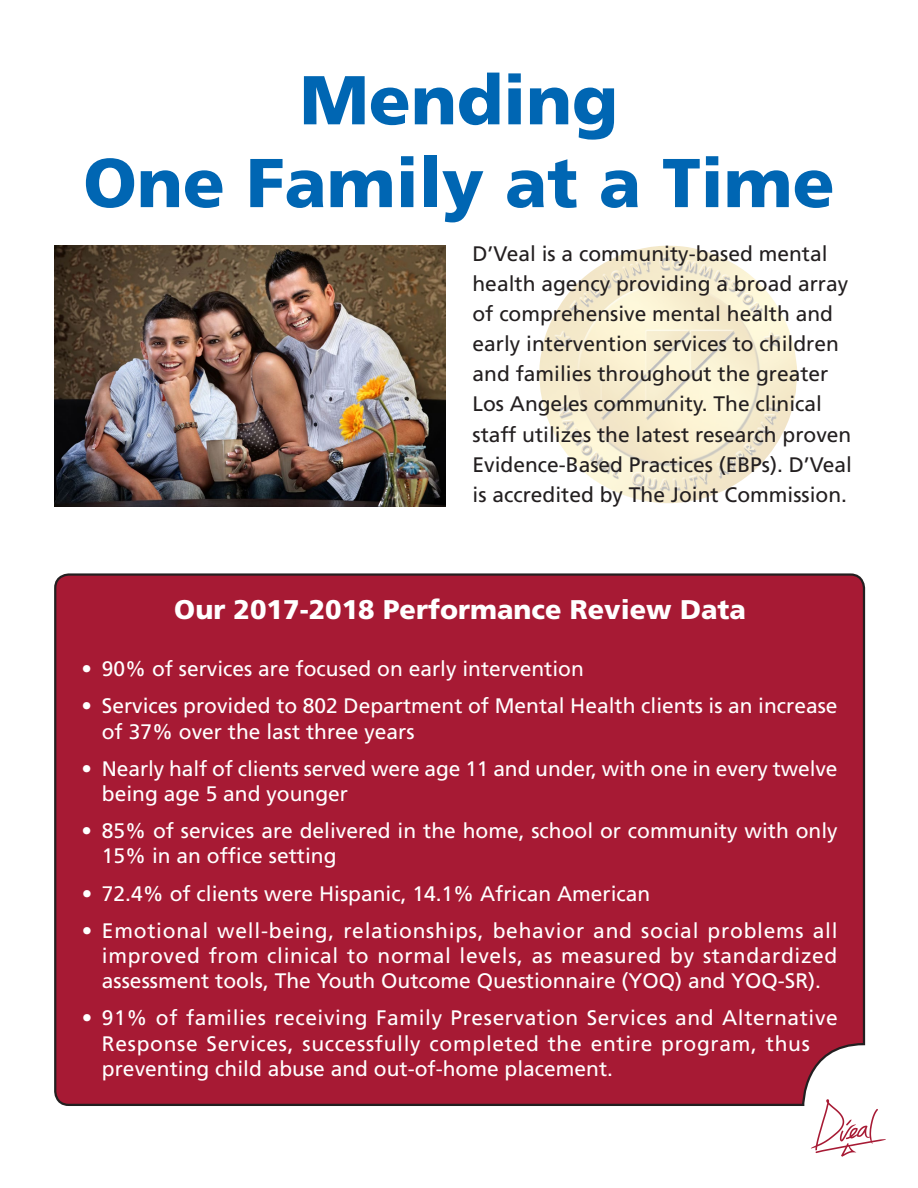
<style>
.page{position:relative;width:918px;height:1188px;background:#fff}
.page>*{position:absolute;margin:0;border:0;box-sizing:border-box;transform-origin:0 0}
.t1{font:900 69px/82.8px "Frutiger";color:#0066b3;text-align:center}
.t2{font:900 27px "Frutiger";color:#fff}
.t3{font:21px/25.2px "Frutiger";color:#fff}
.t4{font:21px/30px "Frutiger";color:#231f20}
.t5{font:21px/25.2px "Frutiger";letter-spacing:.03em;color:#fff}
</style>
<div class="page">
<img style="left:54px;top:246px;width:392px;height:261px">
<img style="left:539px;top:246px;width:258px;height:257px">
<div style="left:54px;top:573px;width:812px;height:533px;background:#a71a34"></div>
<svg style="left:810px;top:1099px;width:76px;height:58px"></svg>
<h1 class="t1" style="left:83px;top:59px;width:753px">Mending<br>One Family at a Time</h1>
<p class="t4" style="left:472px;top:239px;width:381px">D’Veal is a community-based mental health agency providing a broad array of comprehensive mental health and early intervention services to children and families throughout the greater Los Angeles community. The clinical staff utilizes the latest research proven Evidence-Based Practices (EBPs). D’Veal is accredited by The Joint Commission.</p>
<p class="t2" style="left:174px;top:593px;width:573px">Our 2017-2018 Performance Review Data</p>
<p class="t3" style="left:82px;top:656px;width:504px">• 90% of services are focused on early intervention</p>
<p class="t3" style="left:102px;top:694px;width:737px;text-indent:-20px">• Services provided to 802 Department of Mental Health clients is an increase of 37% over the last three years</p>
<p class="t3" style="left:102px;top:756px;width:737px;text-indent:-20px">• Nearly half of clients served were age 11 and under, with one in every twelve being age 5 and younger</p>
<p class="t3" style="left:102px;top:818px;width:737px;text-indent:-20px">• 85% of services are delivered in the home, school or community with only<br>15% in an office setting</p>
<p class="t3" style="left:82px;top:881px;width:570px">• 72.4% of clients were Hispanic, 14.1% African American</p>
<p class="t3" style="left:102px;top:918px;width:737px;text-align:justify;text-indent:-20px">• Emotional well-being, relationships, behavior and social problems all improved from clinical to normal levels, as measured by standardized assessment tools, The Youth Outcome Questionnaire (YOQ) and YOQ-SR).</p>
<p class="t5" style="left:102px;top:1006px;width:737px;text-indent:-20px">• 91% of families receiving Family Preservation Services and Alternative<br>Response Services, successfully completed the entire program, thus preventing child abuse and out-of-home placement.</p>
</div>
